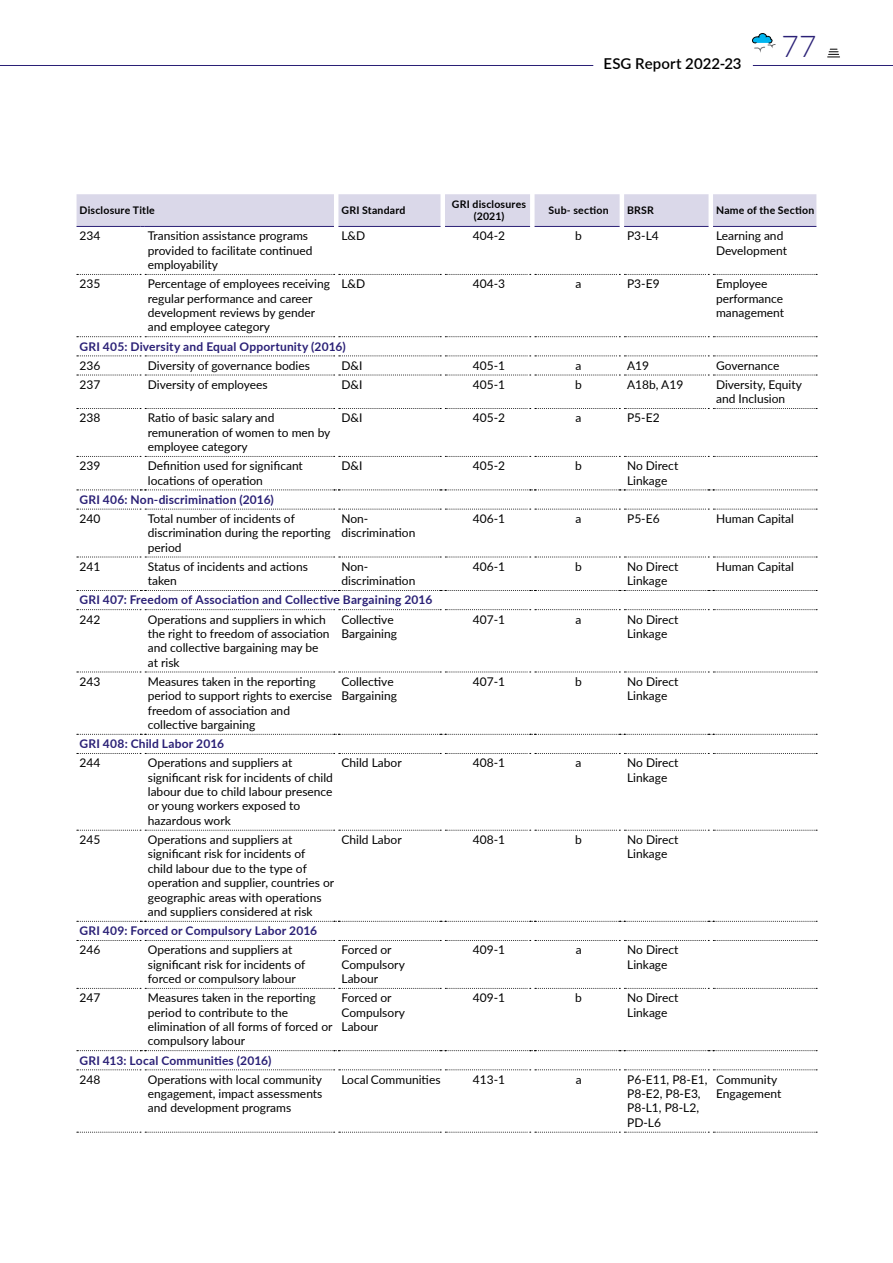
<style>
.page{position:relative;width:893px;height:1263px;background:#fff}
.page>*{position:absolute;margin:0;border:0;box-sizing:border-box;transform-origin:0 0}
.t1{font:300 30px "Lato";color:#2a2076}
.t2{font:600 15px "Lato";letter-spacing:.005em;color:#000}
.t3{font:12px/14.4px "Lato";color:#000}
.t4{font:700 12px "Lato";letter-spacing:.015em;color:#2a2076}
.t5{font:700 10.5px/12.6px "Lato";letter-spacing:.02em;color:#000;text-align:center}
</style>
<div class="page">
<svg style="left:77px;top:194px;width:739px;height:33px;background:#dad8e9"></svg>
<hr style="left:145px;top:226px;width:189px;height:1px;background:#2a2076">
<hr style="left:338px;top:226px;width:102px;height:1px;background:#2a2076">
<hr style="left:445px;top:226px;width:85px;height:1px;background:#2a2076">
<hr style="left:535px;top:226px;width:85px;height:1px;background:#2a2076">
<hr style="left:624px;top:226px;width:84px;height:1px;background:#2a2076">
<hr style="left:713px;top:226px;width:103px;height:1px;background:#2a2076">
<svg style="left:77px;top:274px;width:740px;height:1px"></svg>
<svg style="left:77px;top:375px;width:740px;height:1px"></svg>
<svg style="left:77px;top:408px;width:740px;height:1px"></svg>
<svg style="left:77px;top:456px;width:740px;height:1px"></svg>
<svg style="left:77px;top:557px;width:740px;height:1px"></svg>
<svg style="left:77px;top:672px;width:740px;height:1px"></svg>
<svg style="left:77px;top:830px;width:740px;height:1px"></svg>
<svg style="left:77px;top:988px;width:740px;height:1px"></svg>
<svg style="left:77px;top:1132px;width:740px;height:1px"></svg>
<svg style="left:77px;top:336px;width:740px;height:1px"></svg>
<svg style="left:77px;top:356px;width:740px;height:1px"></svg>
<svg style="left:77px;top:490px;width:740px;height:1px"></svg>
<svg style="left:77px;top:509px;width:740px;height:1px"></svg>
<svg style="left:77px;top:590px;width:740px;height:1px"></svg>
<svg style="left:77px;top:609px;width:740px;height:1px"></svg>
<svg style="left:77px;top:734px;width:740px;height:1px"></svg>
<svg style="left:77px;top:753px;width:740px;height:1px"></svg>
<svg style="left:77px;top:921px;width:740px;height:1px"></svg>
<svg style="left:77px;top:940px;width:740px;height:1px"></svg>
<svg style="left:77px;top:1050px;width:740px;height:1px"></svg>
<svg style="left:77px;top:1069px;width:740px;height:1px"></svg>
<hr style="left:753px;top:65px;width:140px;height:1px;background:#2a2076">
<hr style="left:0;top:65px;width:593px;height:1px;background:#2a2076">
<svg style="left:828px;top:49px;width:12px;height:9px"></svg>
<svg style="left:752px;top:33px;width:24px;height:20px"></svg>
<p class="t2" style="left:603px;top:53px;width:140px">ESG Report 2022-23</p>
<h1 class="t1" style="left:782px;top:26px;width:36px">77</h1>
<p class="t5" style="left:80px;top:204px;width:77px">Disclosure Title</p>
<p class="t5" style="left:341px;top:204px;width:66px">GRI Standard</p>
<p class="t5" style="left:452px;top:197px;width:76px">GRI disclosures (2021)</p>
<p class="t5" style="left:549px;top:204px;width:62px">Sub- section</p>
<p class="t5" style="left:627px;top:204px;width:28px">BRSR</p>
<p class="t5" style="left:716px;top:204px;width:100px">Name of the Section</p>
<p class="t3" style="left:80px;top:228px;width:22px">234</p>
<p class="t3" style="left:148px;top:228px;width:166px">Transition assistance programs provided to facilitate continued employability</p>
<p class="t3" style="left:341px;top:228px;width:25px">L&amp;D</p>
<p class="t3" style="left:473px;top:228px;width:34px">404-2</p>
<p class="t3" style="left:575px;top:228px;width:8px">b</p>
<p class="t3" style="left:627px;top:228px;width:33px">P3-L4</p>
<p class="t3" style="left:716px;top:228px;width:73px">Learning and<br>Development</p>
<p class="t3" style="left:80px;top:276px;width:22px">235</p>
<p class="t3" style="left:148px;top:276px;width:184px">Percentage of employees receiving regular performance and career development reviews by gender and employee category</p>
<p class="t3" style="left:341px;top:276px;width:25px">L&amp;D</p>
<p class="t3" style="left:473px;top:276px;width:34px">404-3</p>
<p class="t3" style="left:576px;top:276px;width:7px">a</p>
<p class="t3" style="left:627px;top:276px;width:34px">P3-E9</p>
<p class="t3" style="left:716px;top:276px;width:70px">Employee performance management</p>
<p class="t4" style="left:80px;top:337px;width:268px">GRI 405: Diversity and Equal Opportunity (2016)</p>
<p class="t3" style="left:80px;top:358px;width:22px">236</p>
<p class="t3" style="left:148px;top:358px;width:164px">Diversity of governance bodies</p>
<p class="t3" style="left:341px;top:358px;width:23px">D&amp;I</p>
<p class="t3" style="left:473px;top:358px;width:34px">405-1</p>
<p class="t3" style="left:576px;top:358px;width:7px">a</p>
<p class="t3" style="left:627px;top:358px;width:24px">A19</p>
<p class="t3" style="left:716px;top:358px;width:65px">Governance</p>
<p class="t3" style="left:80px;top:377px;width:22px">237</p>
<p class="t3" style="left:148px;top:377px;width:121px">Diversity of employees</p>
<p class="t3" style="left:341px;top:377px;width:23px">D&amp;I</p>
<p class="t3" style="left:473px;top:377px;width:34px">405-1</p>
<p class="t3" style="left:575px;top:377px;width:8px">b</p>
<p class="t3" style="left:627px;top:377px;width:58px">A18b, A19</p>
<p class="t3" style="left:716px;top:377px;width:87px">Diversity, Equity and Inclusion</p>
<p class="t3" style="left:80px;top:410px;width:22px">238</p>
<p class="t3" style="left:148px;top:410px;width:184px">Ratio of basic salary and remuneration of women to men by employee category</p>
<p class="t3" style="left:341px;top:410px;width:23px">D&amp;I</p>
<p class="t3" style="left:473px;top:410px;width:34px">405-2</p>
<p class="t3" style="left:576px;top:410px;width:7px">a</p>
<p class="t3" style="left:627px;top:410px;width:34px">P5-E2</p>
<p class="t3" style="left:80px;top:458px;width:22px">239</p>
<p class="t3" style="left:148px;top:458px;width:157px">Definition used for significant locations of operation</p>
<p class="t3" style="left:341px;top:458px;width:23px">D&amp;I</p>
<p class="t3" style="left:473px;top:458px;width:34px">405-2</p>
<p class="t3" style="left:575px;top:458px;width:8px">b</p>
<p class="t3" style="left:627px;top:458px;width:53px">No Direct<br>Linkage</p>
<p class="t4" style="left:80px;top:491px;width:196px">GRI 406: Non-discrimination (2016)</p>
<p class="t3" style="left:80px;top:511px;width:22px">240</p>
<p class="t3" style="left:148px;top:511px;width:184px">Total number of incidents of discrimination during the reporting period</p>
<p class="t3" style="left:341px;top:511px;width:75px">Non&shy;discrimination</p>
<p class="t3" style="left:473px;top:511px;width:34px">406-1</p>
<p class="t3" style="left:576px;top:511px;width:7px">a</p>
<p class="t3" style="left:627px;top:511px;width:34px">P5-E6</p>
<p class="t3" style="left:716px;top:511px;width:80px">Human Capital</p>
<p class="t3" style="left:80px;top:559px;width:22px">241</p>
<p class="t3" style="left:148px;top:559px;width:162px">Status of incidents and actions taken</p>
<p class="t3" style="left:341px;top:559px;width:75px">Non&shy;discrimination</p>
<p class="t3" style="left:473px;top:559px;width:34px">406-1</p>
<p class="t3" style="left:575px;top:559px;width:8px">b</p>
<p class="t3" style="left:627px;top:559px;width:53px">No Direct<br>Linkage</p>
<p class="t3" style="left:716px;top:559px;width:80px">Human Capital</p>
<p class="t4" style="left:80px;top:591px;width:354px">GRI 407: Freedom of Association and Collective Bargaining 2016</p>
<p class="t3" style="left:80px;top:611px;width:22px">242</p>
<p class="t3" style="left:148px;top:611px;width:183px">Operations and suppliers in which the right to freedom of association and collective bargaining may be at risk</p>
<p class="t3" style="left:341px;top:611px;width:57px">Collective<br>Bargaining</p>
<p class="t3" style="left:473px;top:611px;width:34px">407-1</p>
<p class="t3" style="left:576px;top:611px;width:7px">a</p>
<p class="t3" style="left:627px;top:611px;width:53px">No Direct<br>Linkage</p>
<p class="t3" style="left:80px;top:674px;width:22px">243</p>
<p class="t3" style="left:148px;top:674px;width:186px">Measures taken in the reporting period to support rights to exercise freedom of association and collective bargaining</p>
<p class="t3" style="left:341px;top:674px;width:57px">Collective<br>Bargaining</p>
<p class="t3" style="left:473px;top:674px;width:34px">407-1</p>
<p class="t3" style="left:575px;top:674px;width:8px">b</p>
<p class="t3" style="left:627px;top:674px;width:53px">No Direct<br>Linkage</p>
<p class="t4" style="left:80px;top:735px;width:146px">GRI 408: Child Labor 2016</p>
<p class="t3" style="left:80px;top:755px;width:22px">244</p>
<p class="t3" style="left:148px;top:755px;width:187px">Operations and suppliers at significant risk for incidents of child labour due to child labour presence or young workers exposed to hazardous work</p>
<p class="t3" style="left:341px;top:755px;width:62px">Child Labor</p>
<p class="t3" style="left:473px;top:755px;width:34px">408-1</p>
<p class="t3" style="left:576px;top:755px;width:7px">a</p>
<p class="t3" style="left:627px;top:755px;width:53px">No Direct<br>Linkage</p>
<p class="t3" style="left:80px;top:832px;width:22px">245</p>
<p class="t3" style="left:148px;top:832px;width:188px">Operations and suppliers at significant risk for incidents of<br>child labour due to the type of operation and supplier, countries or geographic areas with operations and suppliers considered at risk</p>
<p class="t3" style="left:341px;top:832px;width:62px">Child Labor</p>
<p class="t3" style="left:473px;top:832px;width:34px">408-1</p>
<p class="t3" style="left:575px;top:832px;width:8px">b</p>
<p class="t3" style="left:627px;top:832px;width:53px">No Direct<br>Linkage</p>
<p class="t4" style="left:80px;top:922px;width:239px">GRI 409: Forced or Compulsory Labor 2016</p>
<p class="t3" style="left:80px;top:942px;width:22px">246</p>
<p class="t3" style="left:148px;top:942px;width:159px">Operations and suppliers at significant risk for incidents of forced or compulsory labour</p>
<p class="t3" style="left:341px;top:942px;width:65px">Forced or<br>Compulsory<br>Labour</p>
<p class="t3" style="left:473px;top:942px;width:34px">409-1</p>
<p class="t3" style="left:576px;top:942px;width:7px">a</p>
<p class="t3" style="left:627px;top:942px;width:53px">No Direct<br>Linkage</p>
<p class="t3" style="left:80px;top:990px;width:22px">247</p>
<p class="t3" style="left:148px;top:990px;width:186px">Measures taken in the reporting period to contribute to the elimination of all forms of forced or compulsory labour</p>
<p class="t3" style="left:341px;top:990px;width:65px">Forced or<br>Compulsory<br>Labour</p>
<p class="t3" style="left:473px;top:990px;width:34px">409-1</p>
<p class="t3" style="left:575px;top:990px;width:8px">b</p>
<p class="t3" style="left:627px;top:990px;width:53px">No Direct<br>Linkage</p>
<p class="t4" style="left:80px;top:1051px;width:193px">GRI 413: Local Communities (2016)</p>
<p class="t3" style="left:80px;top:1071px;width:22px">248</p>
<p class="t3" style="left:148px;top:1071px;width:176px;text-align:justify">Operations with local community engagement, impact assessments and development programs</p>
<p class="t3" style="left:341px;top:1071px;width:101px">Local Communities</p>
<p class="t3" style="left:473px;top:1071px;width:34px">413-1</p>
<p class="t3" style="left:576px;top:1071px;width:7px">a</p>
<p class="t3" style="left:627px;top:1071px;width:82px">P6-E11, P8-E1,<br>P8-E2, P8-E3,<br>P8-L1, P8-L2,<br>PD-L6</p>
<p class="t3" style="left:716px;top:1071px;width:67px">Community<br>Engagement</p>
</div>
